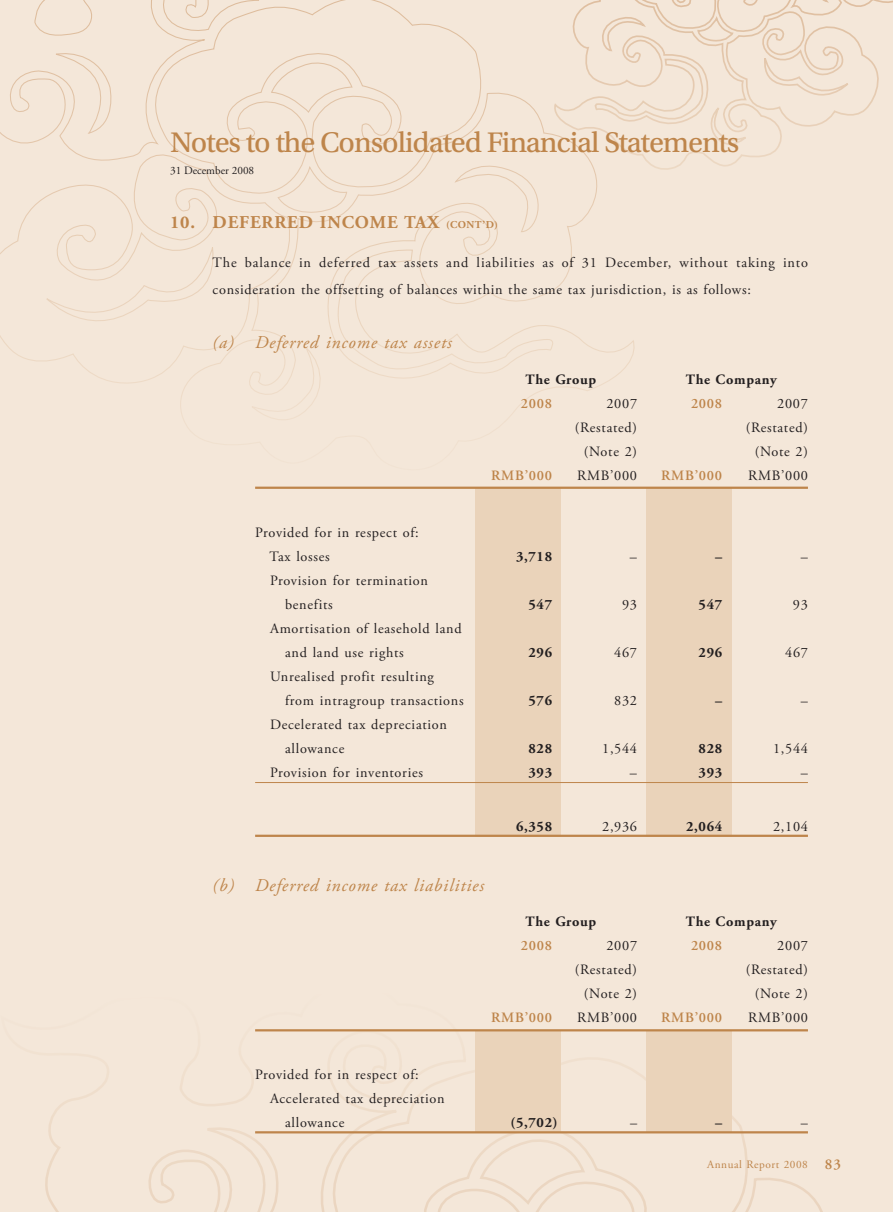
<style>
.page{position:relative;width:893px;height:1212px;background:#f4e7d9}
.page>*{position:absolute;margin:0;border:0;box-sizing:border-box;transform-origin:0 0}
.t1{font:30px "Utopia Std Capt";letter-spacing:-.035em;color:#be854b}
.t2{font:italic 18px "Adobe Garamond Pro";letter-spacing:.05em;color:#be854b}
.t3{font:700 18px "Adobe Garamond Pro";letter-spacing:.05em;color:#be854b}
.t4{font:14.25px/24px "Adobe Garamond Pro";letter-spacing:.05em;color:#231f20}
.t5{font:700 14.25px "Adobe Garamond Pro";letter-spacing:.05em;color:#231f20}
.t6{font:600 14.25px "Adobe Garamond Pro";letter-spacing:.05em;color:#be854b}
.t7{font:11.25px "Adobe Garamond Pro";letter-spacing:.05em;color:#be854b}
.t8{font:11.25px "Adobe Garamond Pro";color:#231f20}
.t9{font:700 10.5px "Adobe Garamond Pro";color:#be854b}
.s1{font-size:10.5px}
.s2{font-weight:600;font-size:15px}
</style>
<div class="page">
<svg style="left:18px;top:0;width:617px;height:437px"></svg>
<svg style="left:553px;top:0;width:340px;height:171px"></svg>
<svg style="left:45px;top:1031px;width:778px;height:181px"></svg>
<svg style="left:0;top:78px;width:18px;height:277px"></svg>
<div style="left:476px;top:487px;width:85px;height:349px;background:#ead3ba"></div>
<div style="left:646px;top:487px;width:85px;height:349px;background:#ead3ba"></div>
<hr style="left:255px;top:487px;width:553px;height:2px;background:#be854b">
<hr style="left:255px;top:782px;width:553px;height:1px;background:#be854b">
<hr style="left:255px;top:835px;width:553px;height:2px;background:#be854b">
<div style="left:476px;top:1030px;width:85px;height:102px;background:#ead3ba"></div>
<div style="left:646px;top:1030px;width:85px;height:102px;background:#ead3ba"></div>
<hr style="left:255px;top:1029px;width:553px;height:2px;background:#be854b">
<hr style="left:255px;top:1131px;width:553px;height:2px;background:#be854b">
<p class="t1" style="left:170px;top:126px;width:571px">Notes to the Consolidated Financial Statements</p>
<p class="t8" style="left:170px;top:163px;width:86px">31 December 2008</p>
<p class="t3" style="left:170px;top:211px;width:297px">10. Deferred Income Tax <span class="s1">(CONT</span></p>
<p class="t9" style="left:483px;top:218px;width:17px">’D)</p>
<p class="t4" style="left:213px;top:250px;width:597px;line-height:27px">The balance in deferred tax assets and liabilities as of 31 December, without taking into consideration the offsetting of balances within the same tax jurisdiction, is as follows:</p>
<p class="t2" style="left:213px;top:332px;width:241px">(a) Deferred income tax assets</p>
<p class="t5" style="left:526px;top:371px;width:72px">The Group</p>
<p class="t5" style="left:686px;top:371px;width:93px">The Company</p>
<p class="t6" style="left:521px;top:395px;width:33px">2008</p>
<p class="t4" style="left:606px;top:392px;width:32px">2007</p>
<p class="t6" style="left:691px;top:395px;width:33px">2008</p>
<p class="t4" style="left:777px;top:392px;width:32px">2007</p>
<p class="t4" style="left:575px;top:416px;width:64px">(Restated)</p>
<p class="t4" style="left:746px;top:416px;width:64px">(Restated)</p>
<p class="t4" style="left:584px;top:440px;width:55px">(Note 2)</p>
<p class="t4" style="left:755px;top:440px;width:55px">(Note 2)</p>
<p class="t6" style="left:491px;top:467px;width:62px">RMB’000</p>
<p class="t4" style="left:577px;top:464px;width:61px">RMB’000</p>
<p class="t6" style="left:661px;top:467px;width:62px">RMB’000</p>
<p class="t4" style="left:748px;top:464px;width:61px">RMB’000</p>
<p class="t4" style="left:269px;top:521px;width:151px;text-indent:-14px">Provided for in respect of:<br>Tax losses</p>
<p class="t4" style="left:285px;top:569px;width:145px;text-indent:-15px">Provision for termination benefits</p>
<p class="t4" style="left:285px;top:617px;width:178px;text-indent:-15px">Amortisation of leasehold land and land use rights</p>
<p class="t4" style="left:285px;top:665px;width:180px;text-indent:-15px">Unrealised profit resulting from intragroup transactions</p>
<p class="t4" style="left:285px;top:713px;width:163px;text-indent:-15px">Decelerated tax depreciation allowance</p>
<p class="t5" style="left:516px;top:548px;width:38px">3,718</p>
<p class="t4" style="left:630px;top:545px;width:9px">–</p>
<p class="t5" style="left:715px;top:548px;width:9px">–</p>
<p class="t4" style="left:801px;top:545px;width:9px">–</p>
<p class="t5" style="left:528px;top:596px;width:25px">547</p>
<p class="t4" style="left:622px;top:593px;width:16px">93</p>
<p class="t5" style="left:699px;top:596px;width:25px">547</p>
<p class="t4" style="left:793px;top:593px;width:16px">93</p>
<p class="t5" style="left:528px;top:644px;width:25px">296</p>
<p class="t4" style="left:614px;top:641px;width:24px">467</p>
<p class="t5" style="left:699px;top:644px;width:25px">296</p>
<p class="t4" style="left:785px;top:641px;width:24px">467</p>
<p class="t5" style="left:528px;top:692px;width:25px">576</p>
<p class="t4" style="left:614px;top:689px;width:24px">832</p>
<p class="t5" style="left:715px;top:692px;width:9px">–</p>
<p class="t4" style="left:801px;top:689px;width:9px">–</p>
<p class="t5" style="left:528px;top:740px;width:25px">828</p>
<p class="t4" style="left:602px;top:737px;width:36px">1,544</p>
<p class="t5" style="left:699px;top:740px;width:25px">828</p>
<p class="t4" style="left:773px;top:737px;width:36px">1,544</p>
<p class="t4" style="left:270px;top:761px;width:154px">Provision for inventories</p>
<p class="t5" style="left:528px;top:764px;width:25px">393</p>
<p class="t4" style="left:630px;top:761px;width:9px">–</p>
<p class="t5" style="left:699px;top:764px;width:25px">393</p>
<p class="t4" style="left:801px;top:761px;width:9px">–</p>
<p class="t2" style="left:213px;top:874px;width:273px">(b) Deferred income tax liabilities</p>
<p class="t5" style="left:516px;top:818px;width:38px">6,358</p>
<p class="t4" style="left:602px;top:815px;width:36px">2,936</p>
<p class="t5" style="left:686px;top:818px;width:38px">2,064</p>
<p class="t4" style="left:773px;top:815px;width:36px">2,104</p>
<p class="t5" style="left:526px;top:913px;width:72px">The Group</p>
<p class="t5" style="left:686px;top:913px;width:93px">The Company</p>
<p class="t6" style="left:521px;top:938px;width:33px">2008</p>
<p class="t4" style="left:606px;top:934px;width:32px">2007</p>
<p class="t6" style="left:691px;top:938px;width:33px">2008</p>
<p class="t4" style="left:777px;top:934px;width:32px">2007</p>
<p class="t4" style="left:575px;top:958px;width:64px">(Restated)</p>
<p class="t4" style="left:746px;top:958px;width:64px">(Restated)</p>
<p class="t4" style="left:584px;top:982px;width:55px">(Note 2)</p>
<p class="t4" style="left:755px;top:982px;width:55px">(Note 2)</p>
<p class="t6" style="left:491px;top:1010px;width:62px">RMB’000</p>
<p class="t4" style="left:577px;top:1006px;width:61px">RMB’000</p>
<p class="t6" style="left:661px;top:1010px;width:62px">RMB’000</p>
<p class="t4" style="left:748px;top:1006px;width:61px">RMB’000</p>
<p class="t4" style="left:255px;top:1063px;width:165px">Provided for in respect of:</p>
<p class="t4" style="left:270px;top:1087px;width:176px">Accelerated tax depreciation</p>
<p class="t4" style="left:285px;top:1111px;width:61px">allowance</p>
<p class="t5" style="left:510px;top:1114px;width:49px">(5,702 )</p>
<p class="t4" style="left:630px;top:1111px;width:9px">–</p>
<p class="t5" style="left:715px;top:1114px;width:9px">–</p>
<p class="t4" style="left:801px;top:1111px;width:9px">–</p>
<p class="t7" style="left:707px;top:1158px;width:135px">Annual Report 2008 <span class="s2">83</span></p>
</div>
